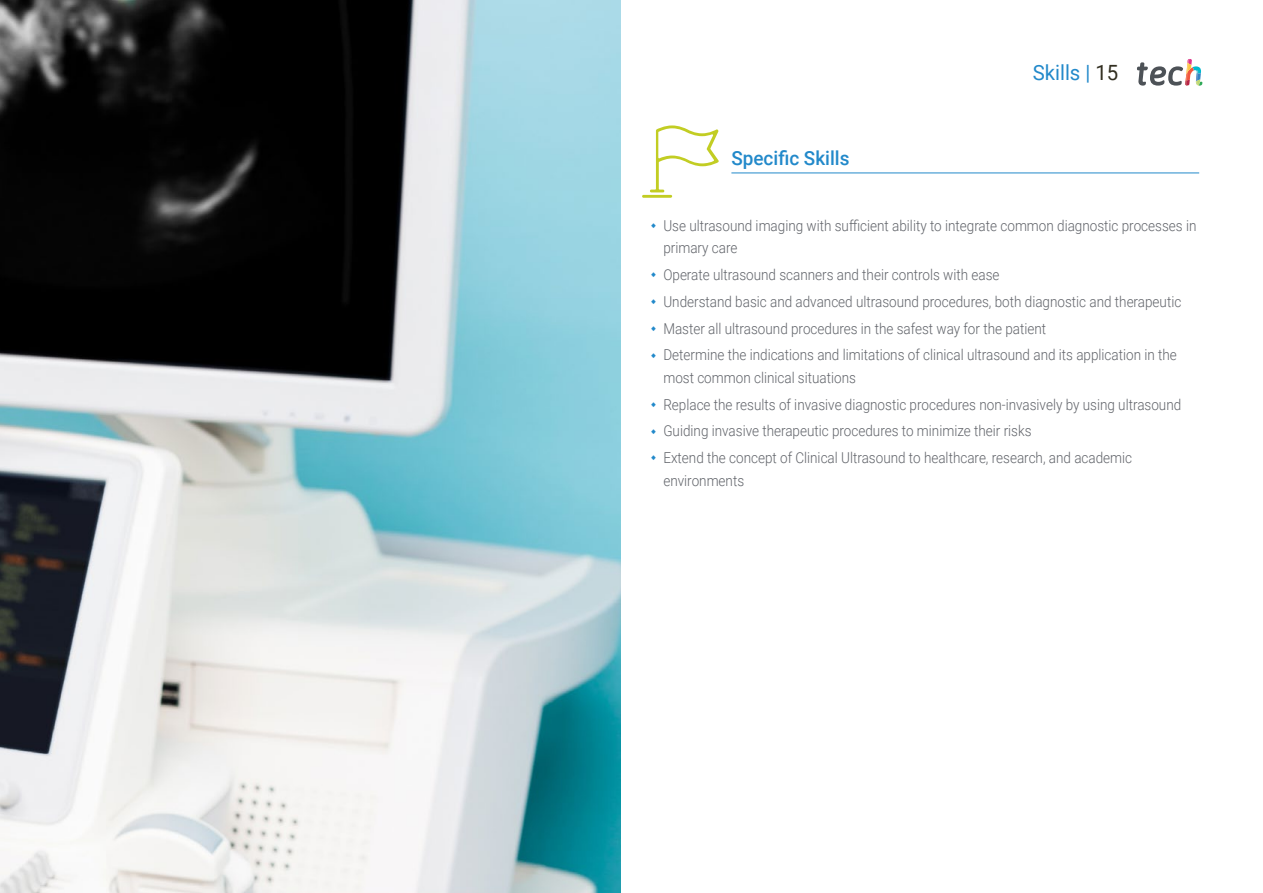
<style>
.page{position:relative;width:1263px;height:893px;background:#fff}
.page>*{position:absolute;margin:0;border:0;box-sizing:border-box;transform-origin:0 0}
.t1{font:21px "Roboto";color:#2289ca}
.t2{font:500 19.5px "Roboto";color:#2289ca}
.t3{font:300 15px/26.7px "Roboto";color:#61646a;scale:.9 1}
.s1{color:#312e20}
</style>
<div class="page">
<hr style="left:731px;top:173px;width:468px;height:1px;background:#2289ca">
<hr style="left:642px;top:195px;width:30px;height:3px;background:#c2cd23">
<svg style="left:650px;top:125px;width:69px;height:67px"></svg>
<img style="left:0;top:0;width:621px;height:893px">
<svg style="left:1137px;top:59px;width:65px;height:27px"></svg>
<h2 class="t2" style="left:731px;top:144px;width:120px">Specific Skills</h2>
<h1 class="t1" style="left:1033px;top:57px;width:87px">Skills | <span class="s1">15</span></h1>
<p class="t3" style="left:663px;top:214px;width:594px;line-height:22.5px">Use ultrasound imaging with sufficient ability to integrate common diagnostic processes in primary care</p>
<p class="t3" style="left:663px;top:261px;width:577px">Operate ultrasound scanners and their controls with ease<br>Understand basic and advanced ultrasound procedures, both diagnostic and therapeutic Master all ultrasound procedures in the safest way for the patient<br>Determine the indications and limitations of clinical ultrasound and its application in the</p>
<p class="t3" style="left:663px;top:364px;width:577px">most common clinical situations<br>Replace the results of invasive diagnostic procedures non-invasively by using ultrasound Guiding invasive therapeutic procedures to minimize their risks<br>Extend the concept of Clinical Ultrasound to healthcare, research, and academic</p>
<p class="t3" style="left:663px;top:466px;width:91px">environments</p>
</div>
